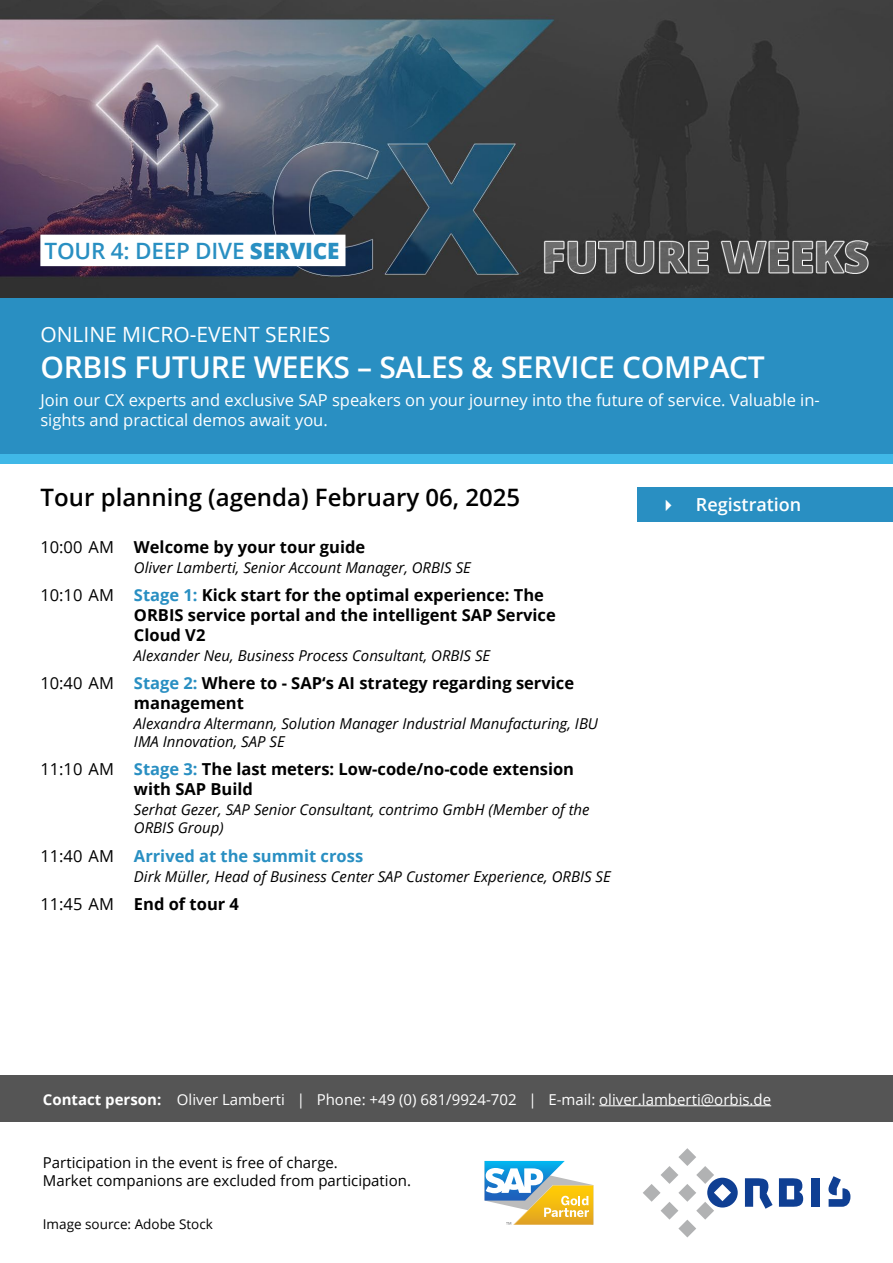
<style>
.page{position:relative;width:893px;height:1263px;background:#fff}
.page>*{position:absolute;margin:0;border:0;box-sizing:border-box;transform-origin:0 0}
.t1{font:600 30px "Open Sans";letter-spacing:-.01em;color:#fff}
.t2{font:600 24px "Open Sans";color:#000}
.t3{font:600 22.5px "Open Sans";letter-spacing:-.01em;color:#298fc2}
.t4{font:21px "Open Sans";color:#fff}
.t5{font:600 18px "Open Sans";color:#fff}
.Uhr_Ueberschrift{font:700 16.5px/19.8px "Open Sans";color:#000}
.t6{font:16.5px/19.8px "Open Sans";color:#fff}
.Uhr_Ueberschrift-2{font:700 16.5px "Open Sans";color:#298fc2}
.Textinhlat_unten{font:italic 15px/18px "Open Sans";color:#000}
.t7{font:15px "Open Sans";color:#fff}
.t8{font:15px/18px "Open Sans";color:#000}
.t9{font:13.5px "Open Sans";color:#000}
.s1{font-weight:800}
.s2{font-weight:400}
.s3{color:#298fc2}
.s4{font-weight:400;color:#000}
.s5{font-weight:700}
</style>
<div class="page">
<div style="left:0;top:298px;width:893px;height:156px;background:#298fc2"></div>
<img style="left:0;top:0;width:893px;height:298px">
<div style="left:0;top:454px;width:893px;height:10px;background:#40b8e7"></div>
<svg style="left:779px;top:1178px;width:24px;height:29px"></svg>
<div style="left:812px;top:1178px;width:8px;height:29px;background:#0f3f93"></div>
<svg style="left:745px;top:1178px;width:28px;height:31px"></svg>
<svg style="left:643px;top:1148px;width:95px;height:89px"></svg>
<svg style="left:828px;top:1176px;width:22px;height:31px"></svg>
<svg style="left:485px;top:1161px;width:108px;height:64px"></svg>
<div style="left:638px;top:487px;width:255px;height:34px;background:#298fc2"></div>
<div style="left:0;top:1076px;width:893px;height:46px;background:#555"></div>
<hr style="left:599px;top:1105px;width:172px;height:1px;background:#fff">
<div style="left:40px;top:235px;width:305px;height:31px;background:#fff"></div>
<p class="t3" style="left:45px;top:236px;width:296px">TOUR 4: DEEP DIVE <span class="s1">SERVICE</span></p>
<p class="t4" style="left:40px;top:320px;width:292px">ONLINE MICRO-EVENT SERIES</p>
<p class="t1" style="left:40px;top:346px;width:726px">ORBIS FUTURE WEEKS – SALES &amp; SERVICE COMPACT</p>
<p class="t6" style="left:40px;top:390px;width:781px">Join our CX experts and exclusive SAP speakers on your journey into the future of service. Valuable in&shy;sights and practical demos await you.</p>
<p class="t2" style="left:41px;top:481px;width:481px">Tour planning (agenda) February 06, 2025</p>
<p class="t5" style="left:659px;top:492px;width:144px">✔ Registration</p>
<p class="Uhr_Ueberschrift" style="left:40px;top:536px;width:326px"><span class="s2">10:00 AM</span> Welcome by your tour guide</p>
<p class="Textinhlat_unten" style="left:134px;top:558px;width:338px">Oliver Lamberti, Senior Account Manager, ORBIS SE</p>
<p class="Uhr_Ueberschrift" style="left:134px;top:585px;width:423px;text-indent:-94px"><span class="s2">10:10 AM</span> <span class="s3">Stage 1:</span> Kick start for the optimal experience: The<br>ORBIS service portal and the intelligent SAP Service<br>Cloud V2</p>
<p class="Textinhlat_unten" style="left:134px;top:646px;width:358px">Alexander Neu, Business Process Consultant, ORBIS SE</p>
<p class="Uhr_Ueberschrift" style="left:134px;top:673px;width:442px;text-indent:-94px"><span class="s2">10:40 AM</span> <span class="s3">Stage 2:</span> Where to - SAP‘s AI strategy regarding service management</p>
<p class="Textinhlat_unten" style="left:134px;top:714px;width:466px">Alexandra Altermann, Solution Manager Industrial Manufacturing, IBU<br>IMA Innovation, SAP SE</p>
<p class="Uhr_Ueberschrift" style="left:134px;top:759px;width:442px;text-indent:-94px"><span class="s2">11:10 AM</span> <span class="s3">Stage 3:</span> The last meters: Low-code/no-code extension with SAP Build</p>
<p class="Textinhlat_unten" style="left:134px;top:800px;width:457px">Serhat Gezer, SAP Senior Consultant, contrimo GmbH (Member of the<br>ORBIS Group)</p>
<p class="Uhr_Ueberschrift-2" style="left:40px;top:844px;width:324px"><span class="s4">11:40 AM</span> Arrived at the summit cross</p>
<p class="Textinhlat_unten" style="left:134px;top:867px;width:478px">Dirk Müller, Head of Business Center SAP Customer Experience, ORBIS SE</p>
<p class="Uhr_Ueberschrift" style="left:40px;top:894px;width:200px"><span class="s2">11:45 AM</span> End of tour 4</p>
<p class="t7" style="left:43px;top:1089px;width:730px"><span class="s5">Contact person:</span> Oliver Lamberti | Phone: +49 (0) 681/9924-702 | E-mail: oliver.lamberti@orbis.de</p>
<p class="t8" style="left:43px;top:1153px;width:370px">Participation in the event is free of charge.<br>Market companions are excluded from participation.</p>
<p class="t9" style="left:43px;top:1215px;width:171px">Image source: Adobe Stock</p>
</div>
